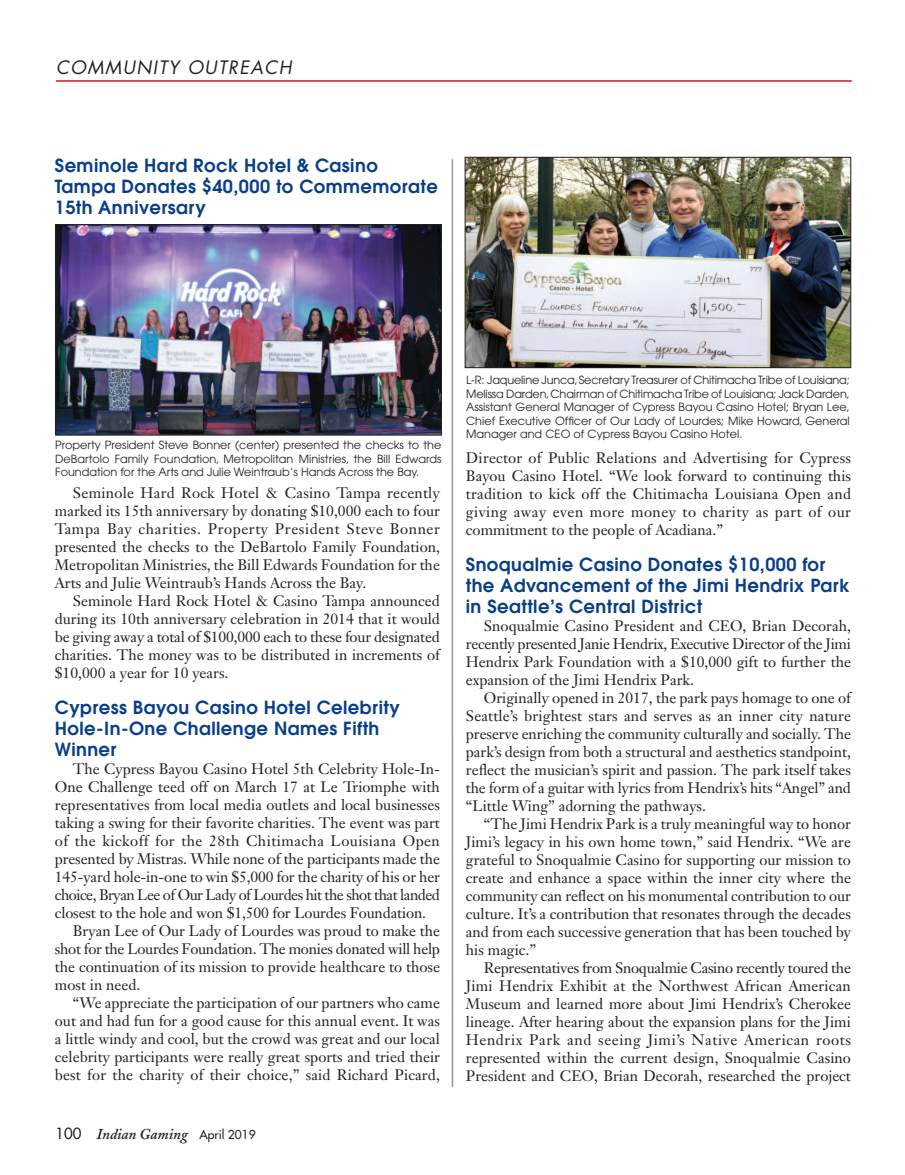
<style>
.page{position:relative;width:905px;height:1175px;background:#fff}
.page>*{position:absolute;margin:0;border:0;box-sizing:border-box;transform-origin:0 0}
.t1{font:600 18px/21px "Avant Garde";letter-spacing:.025em;color:#083e89}
.t2{font:italic 18px "Futura";letter-spacing:.08em;color:#231f20}
.t3{font:15px/18px "Janson Text";color:#231f20;text-align:justify}
.t4{font:15px "Janson Text";letter-spacing:-.035em;color:#231f20}
.t5{font:15px "Janson Text";letter-spacing:-.02em;color:#231f20}
.t6{font:15px "Janson Text";letter-spacing:.03em;color:#231f20}
.t7{font:italic 600 15px "Adobe Caslon";color:#231f20}
.t8{font:11.25px/13.5px "Avant Garde";color:#231f20;text-align:justify}
.s1{font-family:"Futura";font-weight:400;font-style:normal}
.s2{font-family:"Futura";font-weight:400;font-style:normal;font-size:12px}
</style>
<div class="page">
<hr style="left:451px;top:159px;width:2px;height:928px;background:#939598">
<img style="left:58px;top:226px;width:381px;height:207px">
<div style="left:56px;top:224px;width:385px;height:211px;border:1px solid #231f20"></div>
<hr style="left:56px;top:80px;width:795px;height:2px;background:#d8171f">
<img style="left:467px;top:159px;width:381px;height:207px">
<div style="left:465px;top:157px;width:385px;height:211px;border:1px solid #231f20"></div>
<p class="t2" style="left:56px;top:59px;width:237px">COMMUNITY OUTREACH</p>
<p class="t1" style="left:55px;top:156px;width:384px">Seminole Hard Rock Hotel &amp; Casino<br>Tampa Donates $40,000 to Commemorate<br>15th Anniversary</p>
<p class="t8" style="left:55px;top:439px;width:387px">Property President Steve Bonner (center) presented the checks to the DeBartolo Family Foundation, Metropolitan Ministries, the Bill Edwards Foundation for the Arts and Julie Weintraub’s Hands Across the Bay.</p>
<p class="t3" style="left:55px;top:485px;width:386px;text-indent:18px">Seminole Hard Rock Hotel &amp; Casino Tampa recently marked its 15th anniversary by donating $10,000 each to four Tampa Bay charities. Property President Steve Bonner presented the checks to the DeBartolo Family Foundation, Metropolitan Ministries, the Bill Edwards Foundation for the Arts and Julie Weintraub’s Hands Across the Bay.</p>
<p class="t3" style="left:55px;top:593px;width:386px;text-indent:18px">Seminole Hard Rock Hotel &amp; Casino Tampa announced during its 10th anniversary celebration in 2014 that it would be giving away a total of $100,000 each to these four designated charities. The money was to be distributed in increments of $10,000 a year for 10 years.</p>
<p class="t1" style="left:55px;top:698px;width:346px">Cypress Bayou Casino Hotel Celebrity<br>Hole-In-One Challenge Names Fifth<br>Winner</p>
<p class="t3" style="left:73px;top:761px;width:368px">The Cypress Bayou Casino Hotel 5th Celebrity Hole-In-</p>
<p class="t3" style="left:55px;top:779px;width:386px">One Challenge teed off on March 17 at Le Triomphe with</p>
<p class="t3" style="left:55px;top:797px;width:386px">representatives from local media outlets and local businesses</p>
<p class="t3" style="left:55px;top:815px;width:386px">taking a swing for their favorite charities. The event was part</p>
<p class="t6" style="left:55px;top:834px;width:386px">of the kickoff for the 28th Chitimacha Louisiana Open</p>
<p class="t3" style="left:55px;top:851px;width:386px">presented by Mistras. While none of the participants made the</p>
<p class="t3" style="left:55px;top:869px;width:386px">145-yard hole-in-one to win $5,000 for the charity of his or her</p>
<p class="t4" style="left:55px;top:888px;width:386px">choice, Bryan Lee of Our Lady of Lourdes hit the shot that landed</p>
<p class="t3" style="left:55px;top:905px;width:373px">closest to the hole and won $1,500 for Lourdes Foundation.</p>
<p class="t3" style="left:73px;top:923px;width:368px">Bryan Lee of Our Lady of Lourdes was proud to make the</p>
<p class="t5" style="left:55px;top:942px;width:386px">shot for the Lourdes Foundation. The monies donated will help</p>
<p class="t3" style="left:55px;top:959px;width:386px">the continuation of its mission to provide healthcare to those</p>
<p class="t3" style="left:55px;top:977px;width:87px">most in need.</p>
<p class="t3" style="left:73px;top:995px;width:368px">“We appreciate the participation of our partners who came</p>
<p class="t3" style="left:55px;top:1013px;width:386px">out and had fun for a good cause for this annual event. It was</p>
<p class="t3" style="left:55px;top:1031px;width:386px">a little windy and cool, but the crowd was great and our local</p>
<p class="t3" style="left:55px;top:1049px;width:386px">celebrity participants were really great sports and tried their</p>
<p class="t3" style="left:55px;top:1067px;width:386px">best for the charity of their choice,” said Richard Picard,</p>
<p class="t7" style="left:55px;top:1129px;width:202px"><span class="s1">100</span> Indian Gaming <span class="s2">April 2019</span></p>
<p class="t8" style="left:466px;top:374px;width:385px">L-R: Jaqueline Junca,Secretary Treasurer of Chitimacha Tribe of Louisiana; Melissa Darden,Chairman of Chitimacha Tribe of Louisiana; Jack Darden, Assistant General Manager of Cypress Bayou Casino Hotel; Bryan Lee, Chief Executive Officer of Our Lady of Lourdes; Mike Howard, General Manager and CEO of Cypress Bayou Casino Hotel.</p>
<p class="t3" style="left:466px;top:450px;width:386px">Director of Public Relations and Advertising for Cypress Bayou Casino Hotel. “We look forward to continuing this tradition to kick off the Chitimacha Louisiana Open and giving away even more money to charity as part of our commitment to the people of Acadiana.”</p>
<p class="t1" style="left:466px;top:555px;width:385px">Snoqualmie Casino Donates $10,000 for the Advancement of the Jimi Hendrix Park in Seattle’s Central District</p>
<p class="t3" style="left:466px;top:618px;width:386px;text-indent:18px">Snoqualmie Casino President and CEO, Brian Decorah, recently presented Janie Hendrix, Executive Director of the Jimi Hendrix Park Foundation with a $10,000 gift to further the expansion of the Jimi Hendrix Park.</p>
<p class="t3" style="left:466px;top:690px;width:386px;text-indent:18px">Originally opened in 2017, the park pays homage to one of Seattle’s brightest stars and serves as an inner city nature preserve enriching the community culturally and socially. The park’s design from both a structural and aesthetics standpoint, reflect the musician’s spirit and passion. The park itself takes the form of a guitar with lyrics from Hendrix’s hits “Angel” and “Little Wing” adorning the pathways.</p>
<p class="t3" style="left:466px;top:816px;width:386px;text-indent:18px">“The Jimi Hendrix Park is a truly meaningful way to honor Jimi’s legacy in his own home town,” said Hendrix. “We are grateful to Snoqualmie Casino for supporting our mission to create and enhance a space within the inner city where the community can reflect on his monumental contribution to our culture. It’s a contribution that resonates through the decades and from each successive generation that has been touched by his magic.”</p>
<p class="t3" style="left:466px;top:960px;width:386px;text-indent:18px">Representatives from Snoqualmie Casino recently toured the Jimi Hendrix Exhibit at the Northwest African American Museum and learned more about Jimi Hendrix’s Cherokee lineage. After hearing about the expansion plans for the Jimi Hendrix Park and seeing Jimi’s Native American roots represented within the current design, Snoqualmie Casino President and CEO, Brian Decorah, researched the project</p>
</div>
